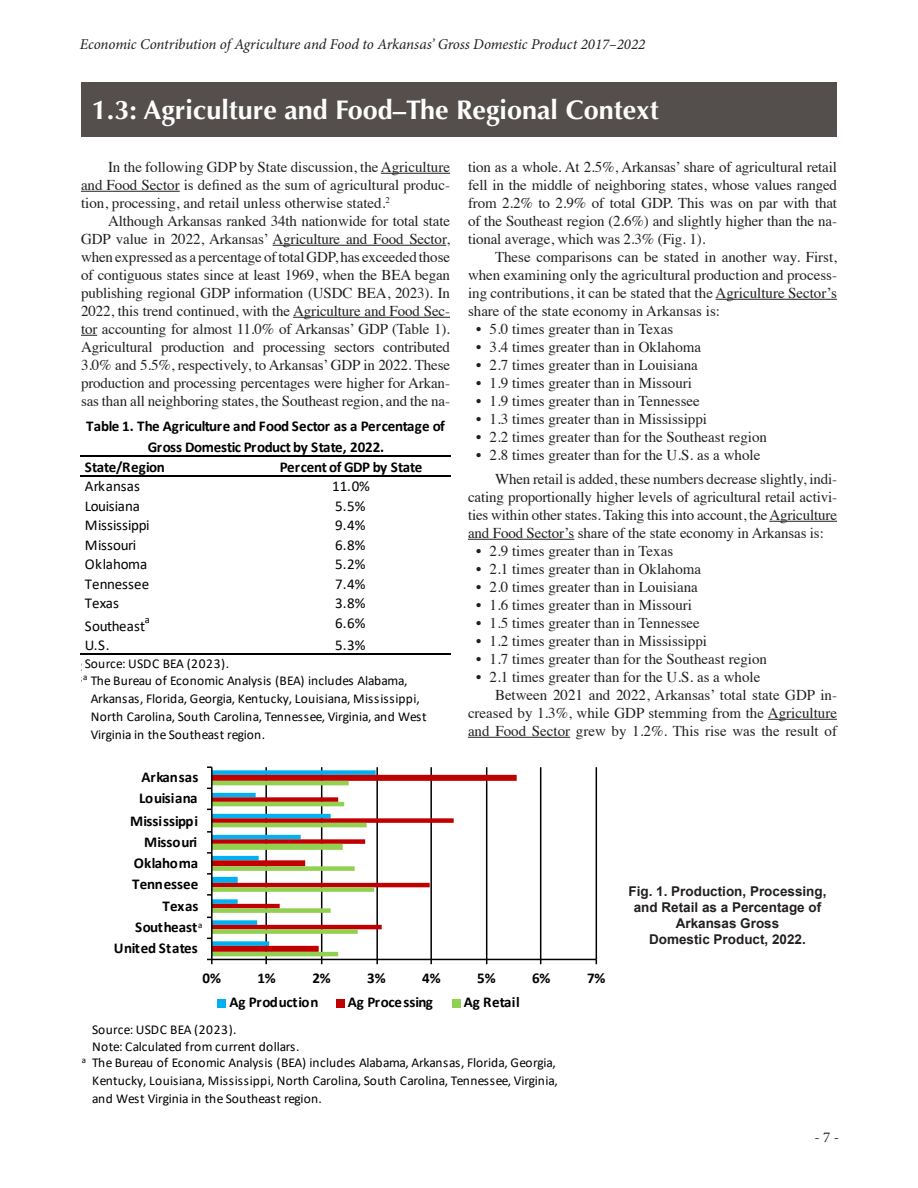
<style>
.page{position:relative;width:918px;height:1188px;background:#fff}
.page>*{position:absolute;margin:0;border:0;box-sizing:border-box;transform-origin:0 0}
.sub_section_header{font:700 27px "Optima";color:#fff}
._10pt_times_body_text{font:15px/18px "Times";color:#231f20;text-align:justify}
.t1{font:700 15px/21px "Calibri";letter-spacing:-.005em;color:#000;text-align:right}
.t2{font:15px/19.5px "Calibri";color:#000}
.t3{font:italic 15px "Minion Pro";letter-spacing:-.005em;color:#231f20}
.t4{font:15px "Minion Pro";color:#231f20}
.t5{font:13.5px/18px "Calibri";letter-spacing:-.005em;color:#000}
.t6{font:13.5px/16.2px "Calibri";color:#231f20}
.figure_caption_arial{font:700 13.5px/16.2px "Arial";color:#231f20;text-align:center}
.t7{font:13.5px "Calibri";letter-spacing:.025em;color:#000}
.t8{font:10.5px "Calibri";color:#000}
.t9{font:9px "Calibri";color:#000}
.s1{font-weight:700}
</style>
<div class="page">
<hr style="left:381px;top:173px;width:69px;height:1px;background:#231f20">
<hr style="left:81px;top:191px;width:99px;height:1px;background:#231f20">
<hr style="left:273px;top:245px;width:173px;height:1px;background:#231f20">
<hr style="left:293px;top:317px;width:157px;height:1px;background:#231f20">
<svg style="left:81px;top:335px;width:16px;height:1px"></svg>
<hr style="left:716px;top:299px;width:121px;height:1px;background:#231f20">
<hr style="left:769px;top:521px;width:68px;height:1px;background:#231f20">
<hr style="left:468px;top:539px;width:106px;height:1px;background:#231f20">
<hr style="left:768px;top:719px;width:69px;height:1px;background:#231f20">
<hr style="left:468px;top:737px;width:102px;height:1px;background:#231f20">
<div style="left:81px;top:82px;width:756px;height:55px;background:#544f4d"></div>
<hr style="left:80px;top:455px;width:371px;height:2px;background:#000">
<hr style="left:80px;top:475px;width:371px;height:1px;background:#000">
<hr style="left:80px;top:653px;width:371px;height:2px;background:#000">
<hr style="left:430px;top:767px;width:2px;height:192px;background:#000">
<hr style="left:486px;top:767px;width:1px;height:192px;background:#000">
<hr style="left:540px;top:767px;width:1px;height:192px;background:#000">
<hr style="left:596px;top:767px;width:1px;height:192px;background:#000">
<svg style="left:378px;top:775px;width:139px;height:177px"></svg>
<hr style="left:212px;top:959px;width:384px;height:1px;background:#000">
<svg style="left:207px;top:766px;width:171px;height:198px"></svg>
<div style="left:218px;top:999px;width:8px;height:9px;background:#00b0f0"></div>
<div style="left:336px;top:999px;width:8px;height:9px;background:#c00000"></div>
<div style="left:452px;top:999px;width:8px;height:9px;background:#92d050"></div>
<p class="t3" style="left:80px;top:34px;width:567px">Economic Contribution of Agriculture and Food to Arkansas’ Gross Domestic Product 2017–2022</p>
<h4 class="sub_section_header" style="left:92px;top:94px;width:568px">1.3: Agriculture and Food–The Regional Context</h4>
<p class="_10pt_times_body_text" style="left:81px;top:157px;width:371px;text-indent:27px">In the following GDP by State discussion, the Agriculture and Food Sector is defined as the sum of agricultural produc&shy;tion, processing, and retail unless otherwise stated.<sup>2</sup></p>
<p class="_10pt_times_body_text" style="left:81px;top:211px;width:371px;text-indent:27px">Although Arkansas ranked 34th nationwide for total state GDP value in 2022, Arkansas’ Agriculture and Food Sector, when expressed as a percentage of total GDP, has exceeded those of contiguous states since at least 1969, when the BEA began publishing regional GDP information (USDC BEA, 2023). In 2022, this trend continued, with the Agriculture and Food Sec&shy;tor accounting for almost 11.0% of Arkansas’ GDP (Table 1).<br>Agricultural production and processing sectors contributed 3.0% and 5.5%, respectively, to Arkansas’ GDP in 2022. These production and processing percentages were higher for Arkan&shy;sas than all neighboring states, the Southeast region, and the na-</p>
<p class="t1" style="left:86px;top:416px;width:360px;text-align:center">Table 1. The Agriculture and Food Sector as a Percentage of<br>Gross Domestic Product by State, 2022.</p>
<p class="t2" style="left:85px;top:457px;width:82px"><span class="s1">State/Region<br></span>Arkansas<br>Louisiana<br>Mississippi<br>Missouri<br>Oklahoma<br>Tennessee</p>
<p class="t2" style="left:85px;top:592px;width:62px;line-height:22.5px">Texas<br>Southeast</p>
<p class="t8" style="left:145px;top:613px;width:7px">a</p>
<p class="t2" style="left:85px;top:635px;width:26px">U.S.</p>
<p class="t2" style="left:280px;top:457px;width:144px;text-align:center"><span class="s1">Percent of GDP by State<br></span>11.0%<br>5.5%<br>9.4%<br>6.8%<br>5.2%<br>7.4%<br>3.8%<br>6.6%</p>
<p class="t2" style="left:335px;top:635px;width:32px">5.3%</p>
<p class="t7" style="left:85px;top:654px;width:146px">Source: USDC BEA (2023).</p>
<p class="t6" style="left:81px;top:658px;width:143px">Source: USDC BEA (2022).</p>
<p class="t6" style="left:81px;top:674px;width:325px"><sup>a</sup> The Bureau of Economic Analysis (BEA) includes Alabama,</p>
<p class="t6" style="left:323px;top:690px;width:25px">ia a</p>
<p class="t6" style="left:372px;top:690px;width:44px">sissippi,</p>
<p class="t6" style="left:133px;top:706px;width:8px">a</p>
<p class="t6" style="left:164px;top:706px;width:8px">a</p>
<p class="t5" style="left:91px;top:671px;width:338px">The Bureau of Economic Analysis (BEA) includes Alabama, Arkansas, Florida, Georgia, Kentucky, Louisiana, Mississippi, North Carolina, South Carolina, Tennessee, Virginia, and West Virginia in the Southeast region.</p>
<p class="t9" style="left:83px;top:671px;width:6px">a</p>
<p class="t6" style="left:90px;top:706px;width:232px;text-indent:122px">Carolina, e ne see<br>Virginia in the Southeast region.</p>
<p class="t1" style="left:139px;top:767px;width:61px;text-align:left">Arkansas<br>Louisiana</p>
<p class="t1" style="left:130px;top:810px;width:70px">Mississippi<br>Missouri<br>Oklahoma<br>Tennessee</p>
<p class="t1" style="left:114px;top:896px;width:86px">Texas<br>Southeast<br>United States</p>
<p class="t9" style="left:198px;top:919px;width:6px">a</p>
<p class="_10pt_times_body_text" style="left:468px;top:157px;width:371px">tion as a whole. At 2.5%, Arkansas’ share of agricultural retail fell in the middle of neighboring states, whose values ranged from 2.2% to 2.9% of total GDP. This was on par with that of the Southeast region (2.6%) and slightly higher than the na&shy;tional average, which was 2.3% (Fig. 1).</p>
<p class="_10pt_times_body_text" style="left:468px;top:247px;width:371px;text-indent:27px">These comparisons can be stated in another way. First, when examining only the agricultural production and process&shy;ing contributions, it can be stated that the Agriculture Sector’s share of the state economy in Arkansas is:</p>
<p class="_10pt_times_body_text" style="left:476px;top:319px;width:199px">• 5.0 times greater than in Texas</p>
<p class="_10pt_times_body_text" style="left:476px;top:337px;width:227px">• 3.4 times greater than in Oklahoma</p>
<p class="_10pt_times_body_text" style="left:476px;top:355px;width:223px">• 2.7 times greater than in Louisiana</p>
<p class="_10pt_times_body_text" style="left:476px;top:373px;width:217px">• 1.9 times greater than in Missouri</p>
<p class="_10pt_times_body_text" style="left:476px;top:391px;width:225px">• 1.9 times greater than in Tennessee</p>
<p class="_10pt_times_body_text" style="left:476px;top:409px;width:232px">• 1.3 times greater than in Mississippi</p>
<p class="_10pt_times_body_text" style="left:476px;top:427px;width:292px">• 2.2 times greater than for the Southeast region</p>
<p class="_10pt_times_body_text" style="left:476px;top:445px;width:286px">• 2.8 times greater than for the U.S. as a whole</p>
<p class="_10pt_times_body_text" style="left:468px;top:469px;width:371px;text-indent:27px">When retail is added, these numbers decrease slightly, indi&shy;cating proportionally higher levels of agricultural retail activi&shy;ties within other states. Taking this into account, the Agriculture and Food Sector’s share of the state economy in Arkansas is:</p>
<p class="_10pt_times_body_text" style="left:476px;top:541px;width:199px">• 2.9 times greater than in Texas</p>
<p class="_10pt_times_body_text" style="left:476px;top:559px;width:227px">• 2.1 times greater than in Oklahoma</p>
<p class="_10pt_times_body_text" style="left:476px;top:577px;width:223px">• 2.0 times greater than in Louisiana</p>
<p class="_10pt_times_body_text" style="left:476px;top:595px;width:217px">• 1.6 times greater than in Missouri</p>
<p class="_10pt_times_body_text" style="left:476px;top:613px;width:225px">• 1.5 times greater than in Tennessee</p>
<p class="_10pt_times_body_text" style="left:476px;top:631px;width:232px">• 1.2 times greater than in Mississippi</p>
<p class="_10pt_times_body_text" style="left:476px;top:649px;width:292px">• 1.7 times greater than for the Southeast region</p>
<p class="_10pt_times_body_text" style="left:476px;top:667px;width:286px">• 2.1 times greater than for the U.S. as a whole</p>
<p class="_10pt_times_body_text" style="left:468px;top:685px;width:371px;text-indent:27px">Between 2021 and 2022, Arkansas’ total state GDP in&shy;creased by 1.3%, while GDP stemming from the Agriculture and Food Sector grew by 1.2%. This rise was the result of</p>
<p class="figure_caption_arial" style="left:629px;top:883px;width:200px">Fig. 1. Production, Processing, and Retail as a Percentage of<br>Arkansas Gross<br>Domestic Product, 2022.</p>
<p class="t1" style="left:203px;top:968px;width:20px">0%</p>
<p class="t1" style="left:257px;top:968px;width:20px">1%</p>
<p class="t1" style="left:312px;top:968px;width:20px">2%</p>
<p class="t1" style="left:367px;top:968px;width:20px">3%</p>
<p class="t1" style="left:422px;top:968px;width:20px">4%</p>
<p class="t1" style="left:477px;top:968px;width:20px">5%</p>
<p class="t1" style="left:532px;top:968px;width:20px">6%</p>
<p class="t1" style="left:587px;top:968px;width:20px">7%</p>
<p class="t1" style="left:229px;top:992px;width:91px">Ag Production</p>
<p class="t1" style="left:348px;top:992px;width:87px">Ag Processing</p>
<p class="t1" style="left:464px;top:992px;width:58px">Ag Retail</p>
<p class="t7" style="left:92px;top:1020px;width:146px">Source: USDC BEA (2023).</p>
<p class="t5" style="left:92px;top:1037px;width:209px">Note: Calculated from current dollars.</p>
<p class="t5" style="left:82px;top:1054px;width:476px"><sup>a</sup> The Bureau of Economic Analysis (BEA) includes Alabama, Arkansas, Florida, Georgia,</p>
<p class="t5" style="left:92px;top:1072px;width:467px">Kentucky, Louisiana, Mississippi, North Carolina, South Carolina, Tennessee, Virginia, and West Virginia in the Southeast region.</p>
<p class="t4" style="left:814px;top:1127px;width:26px">- 7 -</p>
</div>
